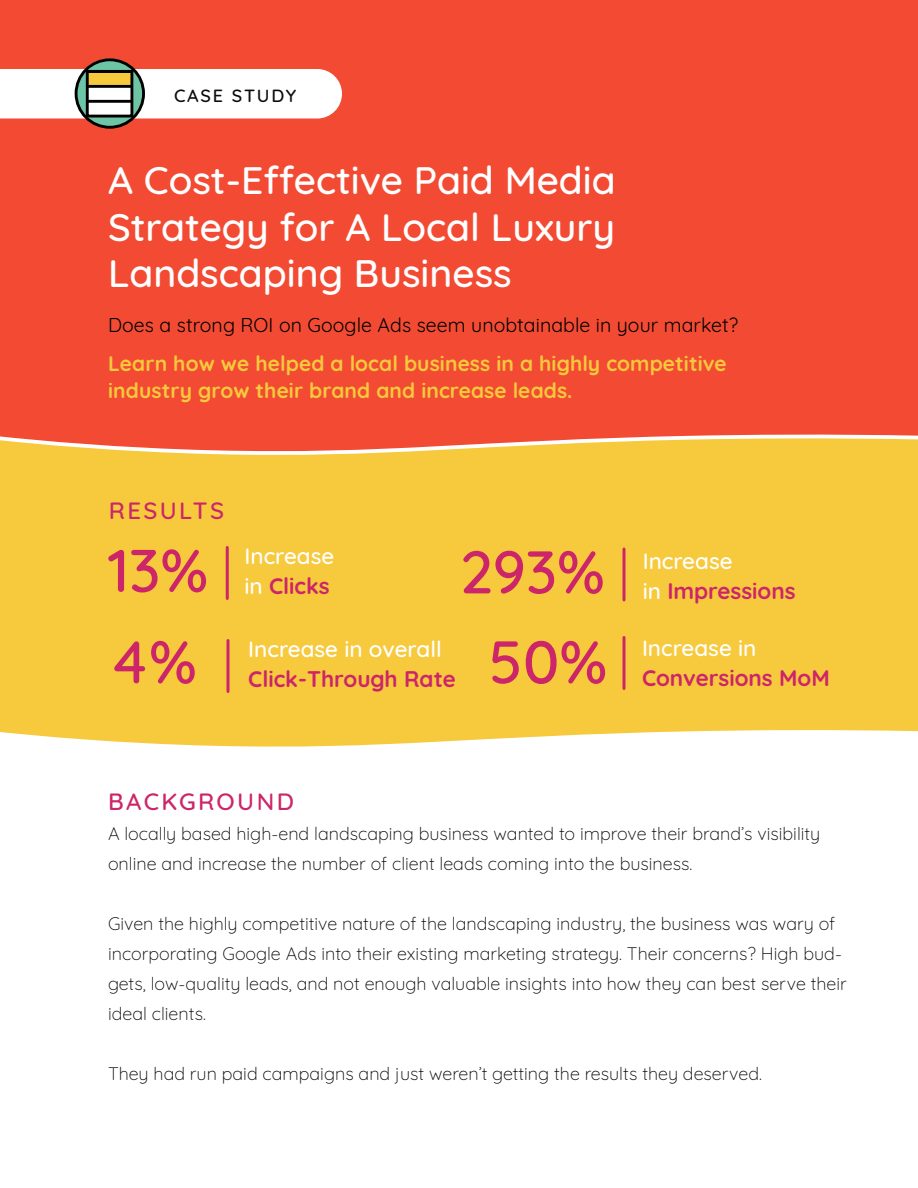
<style>
.page{position:relative;width:918px;height:1188px;background:#fff}
.page>*{position:absolute;margin:0;border:0;box-sizing:border-box;transform-origin:0 0}
.t1{font:500 60px/90px "Quicksand";color:#cc256a;text-align:center}
.t2{font:500 39px/46.8px "Quicksand";color:#fff;text-align:justify}
.t3{font:500 24px "Quicksand";letter-spacing:.1em;color:#cc256a}
.t4{font:700 22.5px/30px "Quicksand";color:#cc256a}
.t5{font:500 22.5px "Quicksand";color:#fff}
.t6{font:700 21px/27px "Quicksand";letter-spacing:.005em;color:#f7c93c}
.t7{font:19.5px "Quicksand";letter-spacing:.005em;color:#000}
.t8{font:300 18px/30px "Quicksand";color:#000}
.t9{font:500 18px "Quicksand";letter-spacing:.1em;color:#0c0c0c}
.s1{font-weight:500;color:#fff}
</style>
<div class="page">
<div style="left:0;top:0;width:918px;height:594px;background:#f34b33"></div>
<svg style="left:0;top:434px;width:918px;height:313px;background:#f7c743"></svg>
<div style="left:0;top:69px;width:342px;height:49px;background:#fff"></div>
<svg style="left:622px;top:549px;width:4px;height:51px"></svg>
<svg style="left:622px;top:638px;width:4px;height:50px"></svg>
<svg style="left:76px;top:60px;width:68px;height:67px"></svg>
<div style="left:75px;top:58px;width:70px;height:71px;border:3px solid #000;border-radius:50%"></div>
<div style="left:87px;top:86px;width:45px;height:30px;background:#fff"></div>
<div style="left:87px;top:71px;width:45px;height:15px;background:#f7c93c"></div>
<hr style="left:87px;top:85px;width:45px;height:3px;background:#000">
<hr style="left:87px;top:100px;width:46px;height:3px;background:#000">
<div style="left:86px;top:70px;width:47px;height:48px;border:3px solid #000"></div>
<hr style="left:87px;top:70px;width:46px;height:3px;background:#000">
<svg style="left:226px;top:640px;width:4px;height:52px"></svg>
<hr style="left:226px;top:548px;width:3px;height:50px;background:#cc256a">
<p class="t9" style="left:174px;top:81px;width:124px">CASE STUDY</p>
<h2 class="t2" style="left:108px;top:153px;width:509px">A Cost-Effective Paid Media Strategy for A Local Luxury Landscaping Business</h2>
<p class="t7" style="left:108px;top:310px;width:632px">Does a strong ROI on Google Ads seem unobtainable in your market?</p>
<p class="t6" style="left:108px;top:349px;width:620px">Learn how we helped a local business in a highly competitive industry grow their brand and increase leads.</p>
<h3 class="t3" style="left:109px;top:491px;width:117px">RESULTS</h3>
<h1 class="t1" style="left:108px;top:520px;width:102px">13%</h1>
<p class="t5" style="left:244px;top:538px;width:91px">Increase</p>
<p class="t4" style="left:244px;top:569px;width:87px"><span class="s1">in</span> Clicks</p>
<h1 class="t1" style="left:110px;top:612px;width:88px">4%</h1>
<p class="t5" style="left:248px;top:631px;width:195px">Increase in overall</p>
<p class="t4" style="left:248px;top:662px;width:209px">Click-Through Rate</p>
<h1 class="t1" style="left:460px;top:522px;width:149px">293%<br>50%</h1>
<p class="t4" style="left:643px;top:544px;width:154px"><span class="s1">Increase<br>in</span> Impressions</p>
<p class="t5" style="left:642px;top:629px;width:116px">Increase in</p>
<p class="t4" style="left:642px;top:661px;width:189px">Conversions MoM</p>
<h3 class="t3" style="left:108px;top:782px;width:187px">BACKGROUND</h3>
<p class="t8" style="left:108px;top:816px;width:714px">A locally based high-end landscaping business wanted to improve their brand’s visibility online and increase the number of client leads coming into the business.</p>
<p class="t8" style="left:108px;top:906px;width:740px">Given the highly competitive nature of the landscaping industry, the business was wary of incorporating Google Ads into their existing marketing strategy. Their concerns? High bud&shy;gets, low-quality leads, and not enough valuable insights into how they can best serve their ideal clients.</p>
<p class="t8" style="left:108px;top:1057px;width:655px">They had run paid campaigns and just weren’t getting the results they deserved.</p>
</div>
